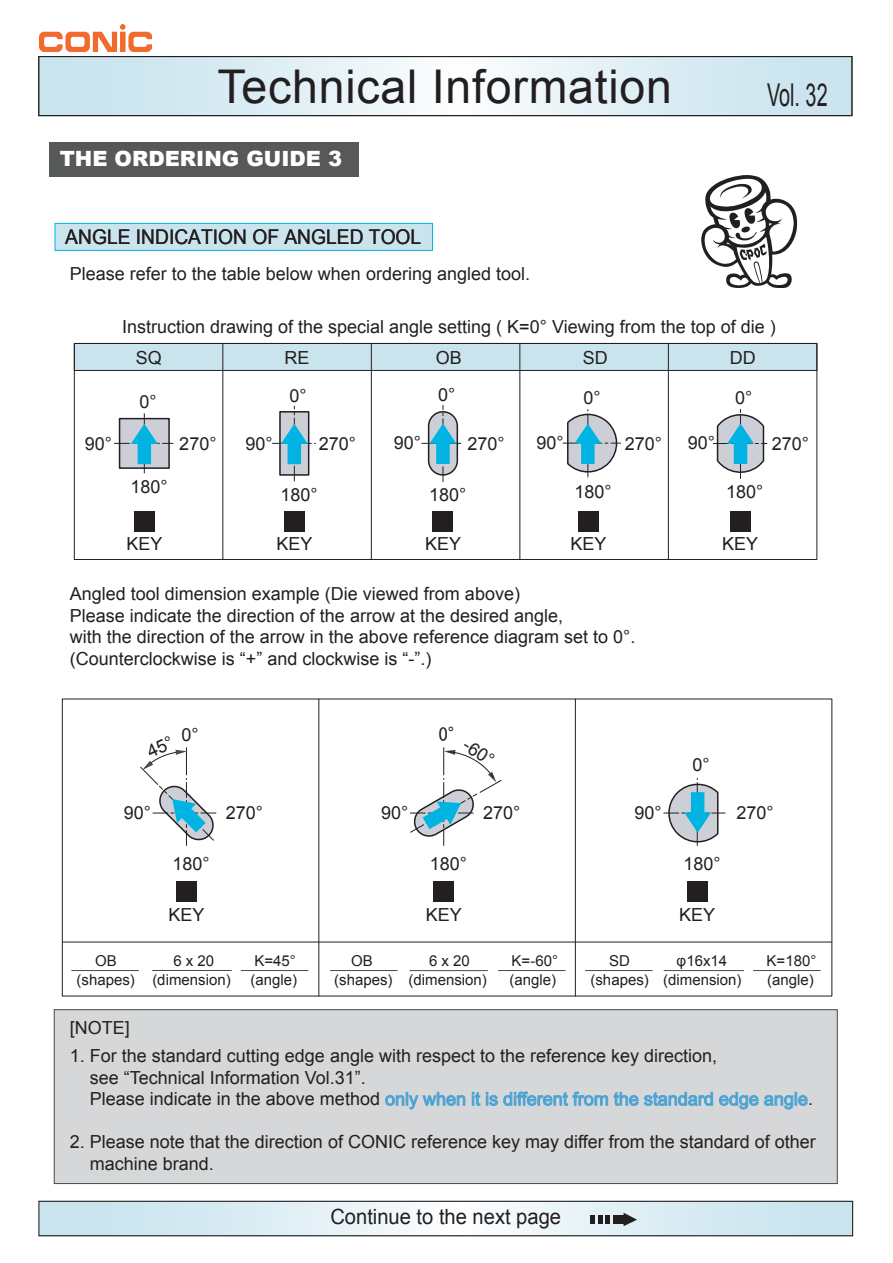
<style>
.page{position:relative;width:893px;height:1263px;background:#fff}
.page>*{position:absolute;margin:0;border:0;box-sizing:border-box;transform-origin:0 0}
.t1{font:46.5px "Arial";letter-spacing:.015em;color:#231f20}
.t2{font:31.5px "Arial";color:#231f20;scale:.63 1}
.t3{font:21px "Arial";color:#231f20;scale:.96 1}
.t4{font:900 21px "Arial";color:#fff}
.t5{font:20.25px "Arial";color:#231f20;scale:.95 1}
.t6{font:18px/21.6px "Arial";color:#231f20}
.t7{font:18px "MS Gothic";color:#231f20}
.t8{font:15px/19px "Arial";color:#231f20}
.s1{color:#4aa2d3}
</style>
<div class="page">
<svg style="left:41px;top:58px;width:809px;height:56px"></svg>
<div style="left:39px;top:56px;width:813px;height:60px;border:1px solid #231f20"></div>
<svg style="left:41px;top:1203px;width:810px;height:31px"></svg>
<div style="left:39px;top:1201px;width:814px;height:35px;border:1px solid #231f20"></div>
<div style="left:605px;top:1216px;width:5px;height:8px;background:#231f20"></div>
<div style="left:614px;top:1216px;width:10px;height:8px;background:#231f20"></div>
<svg style="left:624px;top:1213px;width:13px;height:13px"></svg>
<svg style="left:598px;top:1216px;width:4px;height:8px"></svg>
<div style="left:590px;top:1216px;width:5px;height:8px;background:#231f20"></div>
<div style="left:49px;top:142px;width:309px;height:35px;background:#57585a"></div>
<img style="left:40px;top:24px;width:112px;height:27px">
<div style="left:54px;top:1009px;width:784px;height:175px;background:#d5d7d8;border:1px solid #434b4c"></div>
<svg style="left:701px;top:175px;width:97px;height:113px"></svg>
<div style="left:74px;top:343px;width:743px;height:28px;background:#cae4ee;border:1px solid #231f20"></div>
<hr style="left:222px;top:343px;width:1px;height:216px;background:#231f20">
<hr style="left:371px;top:343px;width:1px;height:216px;background:#231f20">
<hr style="left:519px;top:343px;width:1px;height:216px;background:#231f20">
<hr style="left:668px;top:343px;width:1px;height:216px;background:#231f20">
<svg style="left:272px;top:406px;width:43px;height:75px"></svg>
<div style="left:284px;top:512px;width:21px;height:20px;background:#231f20"></div>
<div style="left:74px;top:343px;width:743px;height:217px;border:1px solid #231f20"></div>
<svg style="left:422px;top:405px;width:40px;height:77px"></svg>
<div style="left:433px;top:512px;width:20px;height:20px;background:#231f20"></div>
<svg style="left:563px;top:410px;width:58px;height:67px"></svg>
<div style="left:578px;top:512px;width:21px;height:20px;background:#231f20"></div>
<svg style="left:713px;top:409px;width:54px;height:69px"></svg>
<div style="left:730px;top:512px;width:20px;height:20px;background:#231f20"></div>
<svg style="left:114px;top:414px;width:59px;height:59px"></svg>
<div style="left:134px;top:512px;width:21px;height:20px;background:#231f20"></div>
<div style="left:176px;top:881px;width:21px;height:20px;background:#231f20"></div>
<hr style="left:71px;top:970px;width:68px;height:1px;background:#434b4c">
<hr style="left:152px;top:970px;width:80px;height:1px;background:#434b4c">
<hr style="left:241px;top:970px;width:67px;height:1px;background:#434b4c">
<hr style="left:62px;top:942px;width:770px;height:1px;background:#231f20">
<hr style="left:318px;top:699px;width:1px;height:297px;background:#231f20">
<hr style="left:575px;top:699px;width:1px;height:297px;background:#231f20">
<div style="left:434px;top:881px;width:20px;height:20px;background:#231f20"></div>
<hr style="left:330px;top:970px;width:68px;height:1px;background:#434b4c">
<hr style="left:410px;top:970px;width:78px;height:1px;background:#434b4c">
<hr style="left:498px;top:970px;width:68px;height:1px;background:#434b4c">
<svg style="left:410px;top:747px;width:92px;height:98px"></svg>
<div style="left:687px;top:881px;width:20px;height:20px;background:#231f20"></div>
<hr style="left:585px;top:970px;width:68px;height:1px;background:#434b4c">
<hr style="left:664px;top:970px;width:80px;height:1px;background:#434b4c">
<hr style="left:753px;top:970px;width:68px;height:1px;background:#434b4c">
<svg style="left:664px;top:778px;width:61px;height:67px"></svg>
<svg style="left:385px;top:1092px;width:80px;height:17px"></svg>
<svg style="left:472px;top:1092px;width:8px;height:13px"></svg>
<svg style="left:486px;top:1092px;width:122px;height:14px"></svg>
<svg style="left:614px;top:1092px;width:24px;height:14px"></svg>
<svg style="left:644px;top:1092px;width:69px;height:14px"></svg>
<svg style="left:719px;top:1092px;width:39px;height:17px"></svg>
<svg style="left:764px;top:1092px;width:43px;height:17px"></svg>
<div style="left:55px;top:223px;width:378px;height:28px;background:#cae4ee;border:1px solid #00b3e3"></div>
<svg style="left:140px;top:747px;width:77px;height:98px"></svg>
<h1 class="t1" style="left:217px;top:56px;width:456px">Technical Information</h1>
<p class="t4" style="left:60px;top:143px;width:284px">THE ORDERING GUIDE 3</p>
<p class="t5" style="left:65px;top:223px;width:376px">ANGLE INDICATION OF ANGLED TOOL</p>
<p class="t6" style="left:70px;top:263px;width:462px">Please refer to the table below when ordering angled tool.</p>
<h2 class="t2" style="left:767px;top:75px;width:98px">Vol. 32</h2>
<p class="t6" style="left:85px;top:433px;width:29px">90°</p>
<p class="t6" style="left:122px;top:316px;width:655px">Instruction drawing of the special angle setting ( K=0° Viewing from the top of die )</p>
<p class="t6" style="left:136px;top:347px;width:28px">SQ</p>
<p class="t6" style="left:284px;top:347px;width:27px">RE</p>
<p class="t6" style="left:436px;top:347px;width:28px">OB</p>
<p class="t6" style="left:583px;top:347px;width:27px">SD</p>
<p class="t6" style="left:730px;top:347px;width:27px">DD</p>
<p class="t6" style="left:290px;top:385px;width:19px">0°</p>
<p class="t6" style="left:245px;top:433px;width:29px">90°</p>
<p class="t6" style="left:281px;top:484px;width:39px">180°</p>
<p class="t6" style="left:438px;top:384px;width:19px">0°</p>
<p class="t6" style="left:584px;top:387px;width:19px">0°</p>
<p class="t6" style="left:735px;top:387px;width:19px">0°</p>
<p class="t6" style="left:140px;top:391px;width:19px">0°</p>
<p class="t6" style="left:536px;top:432px;width:29px">90°</p>
<p class="t6" style="left:688px;top:432px;width:29px">90°</p>
<p class="t6" style="left:394px;top:432px;width:29px">90°</p>
<p class="t6" style="left:625px;top:433px;width:39px">270°</p>
<p class="t6" style="left:467px;top:433px;width:39px">270°</p>
<p class="t6" style="left:179px;top:433px;width:39px">270°</p>
<p class="t6" style="left:319px;top:433px;width:39px">270°</p>
<p class="t6" style="left:131px;top:476px;width:39px">180°</p>
<p class="t6" style="left:575px;top:481px;width:39px">180°</p>
<p class="t6" style="left:726px;top:481px;width:39px">180°</p>
<p class="t6" style="left:429px;top:484px;width:39px">180°</p>
<p class="t6" style="left:772px;top:433px;width:39px">270°</p>
<p class="t6" style="left:127px;top:533px;width:38px">KEY</p>
<p class="t6" style="left:277px;top:533px;width:38px">KEY</p>
<p class="t6" style="left:425px;top:533px;width:38px">KEY</p>
<p class="t6" style="left:570px;top:533px;width:38px">KEY</p>
<p class="t6" style="left:722px;top:533px;width:38px">KEY</p>
<p class="t6" style="left:70px;top:583px;width:567px">Angled tool dimension example (Die viewed from above)<br>Please indicate the direction of the arrow at the desired angle,<br>with the direction of the arrow in the above reference diagram set to 0°. (Counterclockwise is “+” and clockwise is “-”.)</p>
<p class="t6" style="left:182px;top:724px;width:19px">0°</p>
<p class="t6" style="left:124px;top:802px;width:29px">90°</p>
<p class="t6" style="left:173px;top:853px;width:39px">180°</p>
<p class="t6" style="left:226px;top:802px;width:39px">270°</p>
<p class="t6" style="left:381px;top:802px;width:29px">90°</p>
<p class="t7" style="left:439px;top:725px;width:28px">0°</p>
<p class="t6" style="left:471px;top:734px;width:35px;rotate:33deg">-60°</p>
<p class="t6" style="left:483px;top:802px;width:39px">270°</p>
<p class="t6" style="left:430px;top:853px;width:39px">180°</p>
<p class="t6" style="left:635px;top:802px;width:29px">90°</p>
<p class="t6" style="left:692px;top:754px;width:19px">0°</p>
<p class="t6" style="left:683px;top:853px;width:39px">180°</p>
<p class="t6" style="left:737px;top:802px;width:39px">270°</p>
<p class="t6" style="left:169px;top:904px;width:38px">KEY</p>
<p class="t6" style="left:426px;top:904px;width:38px">KEY</p>
<p class="t6" style="left:679px;top:904px;width:38px">KEY</p>
<p class="t8" style="left:351px;top:951px;width:23px">OB</p>
<p class="t8" style="left:609px;top:951px;width:22px">SD</p>
<p class="t8" style="left:677px;top:951px;width:52px">φ16x14</p>
<p class="t8" style="left:767px;top:951px;width:51px">K=180°</p>
<p class="t8" style="left:95px;top:951px;width:23px">OB</p>
<p class="t8" style="left:173px;top:951px;width:42px">6 x 20</p>
<p class="t8" style="left:254px;top:951px;width:43px">K=45°</p>
<p class="t8" style="left:77px;top:970px;width:156px">(shapes) (dimension)</p>
<p class="t8" style="left:250px;top:970px;width:48px">(angle)</p>
<p class="t8" style="left:512px;top:951px;width:48px">K=-60°</p>
<p class="t8" style="left:334px;top:951px;width:154px;text-indent:95px">6 x 20 (shapes) (dimension)</p>
<p class="t8" style="left:509px;top:970px;width:48px">(angle)</p>
<p class="t8" style="left:590px;top:970px;width:153px">(shapes) (dimension)</p>
<p class="t8" style="left:767px;top:970px;width:48px">(angle)</p>
<p class="t6" style="left:70px;top:1016px;width:62px">[NOTE]</p>
<p class="t6" style="left:90px;top:1045px;width:725px;text-indent:-20px">1. For the standard cutting edge angle with respect to the reference key direction,<br>see “Technical Information Vol.31”.<br>Please indicate in the above method <span class="s1">only when it is different from the standard edge angle</span>.</p>
<p class="t6" style="left:90px;top:1131px;width:728px;text-indent:-20px">2. Please note that the direction of CONIC reference key may differ from the standard of other machine brand.</p>
<p class="t3" style="left:330px;top:1203px;width:242px">Continue to the next page</p>
</div>
